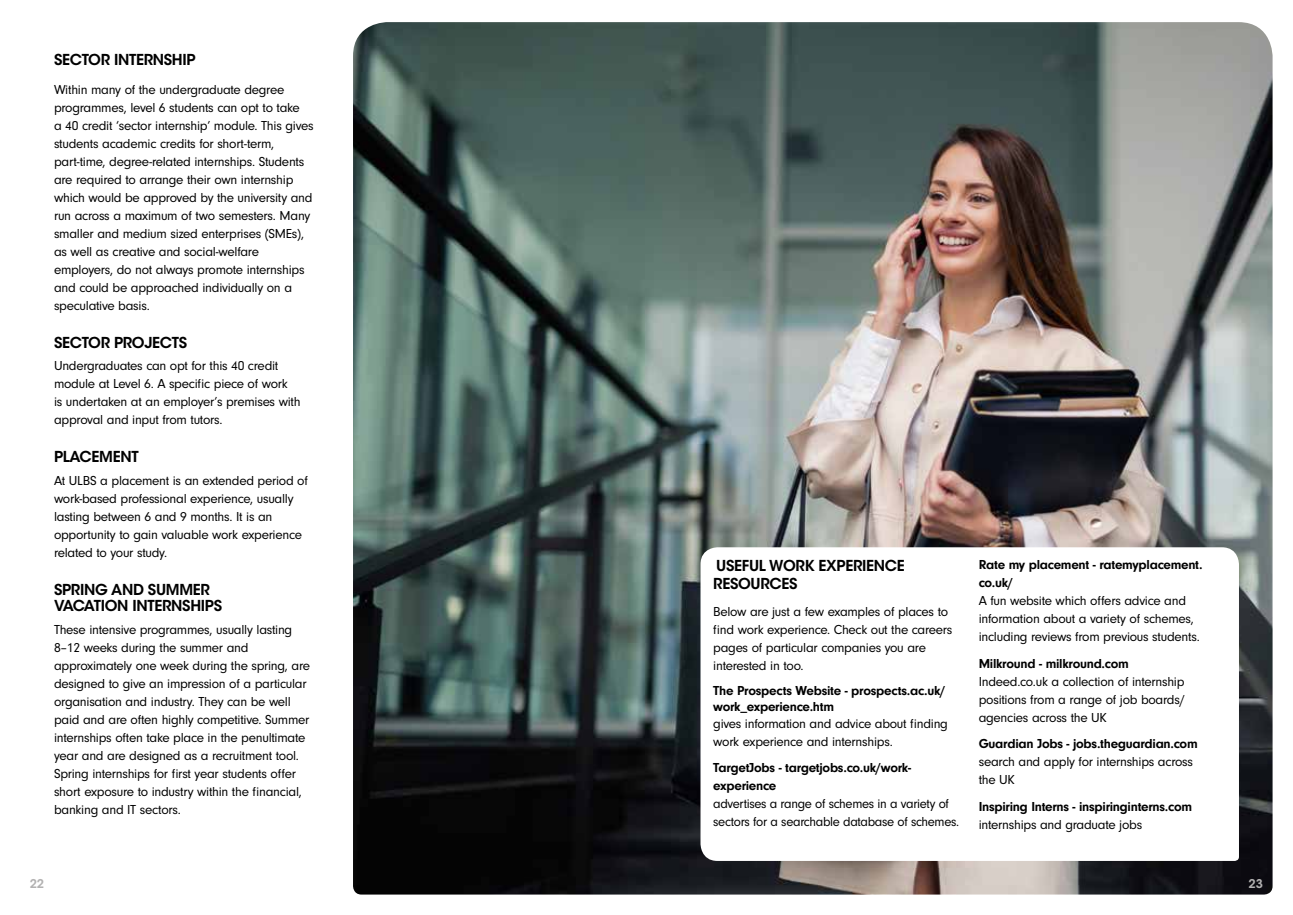
<style>
.page{position:relative;width:1293px;height:915px;background:#fff}
.page>*{position:absolute;margin:0;border:0;box-sizing:border-box;transform-origin:0 0}
.t1{font:600 15px/16.5px "ITC Avant Garde Std";letter-spacing:-.02em;color:#000}
.t2{font:13.5px/18px "Neuzeit Gro";letter-spacing:-.02em;color:#000}
.t3{font:700 13.5px/18px "Neuzeit Gro";letter-spacing:-.02em;color:#000}
.t4{font:600 12px "ITC Avant Garde Std";color:#b3b2b2}
</style>
<div class="page">
<img style="left:353px;top:22px;width:919px;height:872px">
<svg style="left:700px;top:547px;width:539px;height:313px"></svg>
<p class="t1" style="left:54px;top:51px;width:143px">SECTOR INTERNSHIP</p>
<p class="t2" style="left:54px;top:81px;width:261px">Within many of the undergraduate degree programmes, level 6 students can opt to take<br>a 40 credit ‘sector internship’ module. This gives students academic credits for short-term, part-time, degree-related internships. Students are required to arrange their own internship which would be approved by the university and run across a maximum of two semesters. Many smaller and medium sized enterprises (SMEs), as well as creative and social-welfare employers, do not always promote internships and could be approached individually on a speculative basis.</p>
<p class="t1" style="left:54px;top:334px;width:135px">SECTOR PROJECTS</p>
<p class="t2" style="left:54px;top:357px;width:248px">Undergraduates can opt for this 40 credit module at Level 6. A specific piece of work<br>is undertaken at an employer’s premises with approval and input from tutors.</p>
<p class="t1" style="left:54px;top:448px;width:86px">PLACEMENT</p>
<p class="t2" style="left:54px;top:471px;width:255px">At ULBS a placement is an extended period of work-based professional experience, usually lasting between 6 and 9 months. It is an opportunity to gain valuable work experience related to your study.</p>
<p class="t1" style="left:54px;top:581px;width:170px">SPRING AND SUMMER<br>VACATION INTERNSHIPS</p>
<p class="t2" style="left:54px;top:620px;width:258px">These intensive programmes, usually lasting 8–12 weeks during the summer and approximately one week during the spring, are designed to give an impression of a particular organisation and industry. They can be well paid and are often highly competitive. Summer internships often take place in the penultimate year and are designed as a recruitment tool.<br>Spring internships for first year students offer short exposure to industry within the financial, banking and IT sectors.</p>
<p class="t1" style="left:713px;top:556px;width:193px;line-height:18px">USEFUL WORK EXPERIENCE<br>RESOURCES</p>
<p class="t2" style="left:713px;top:602px;width:241px">Below are just a few examples of places to find work experience. Check out the careers pages of particular companies you are interested in too.</p>
<p class="t3" style="left:713px;top:682px;width:234px;line-height:16.5px">The Prospects Website - prospects.ac.uk/ work_experience.htm</p>
<p class="t2" style="left:713px;top:714px;width:236px">gives information and advice about finding work experience and internships.</p>
<p class="t3" style="left:713px;top:758px;width:199px">TargetJobs - targetjobs.co.uk/work&shy;experience</p>
<p class="t2" style="left:713px;top:794px;width:247px">advertises a range of schemes in a variety of sectors for a searchable database of schemes.</p>
<p class="t3" style="left:978px;top:555px;width:225px">Rate my placement - ratemyplacement. co.uk/</p>
<p class="t2" style="left:978px;top:591px;width:223px">A fun website which offers advice and information about a variety of schemes, including reviews from previous students.</p>
<p class="t3" style="left:978px;top:654px;width:152px">Milkround - milkround.com</p>
<p class="t2" style="left:978px;top:672px;width:208px;text-align:justify">Indeed.co.uk a collection of internship positions from a range of job boards/ agencies across the UK</p>
<p class="t3" style="left:978px;top:734px;width:220px">Guardian Jobs - jobs.theguardian.com</p>
<p class="t2" style="left:978px;top:752px;width:216px">search and apply for internships across the UK</p>
<p class="t3" style="left:978px;top:797px;width:215px">Inspiring Interns - inspiringinterns.com</p>
<p class="t2" style="left:978px;top:815px;width:165px">internships and graduate jobs</p>
<p class="t4" style="left:30px;top:875px;width:16px">22</p>
<p class="t4" style="left:1248px;top:875px;width:16px">23</p>
</div>
